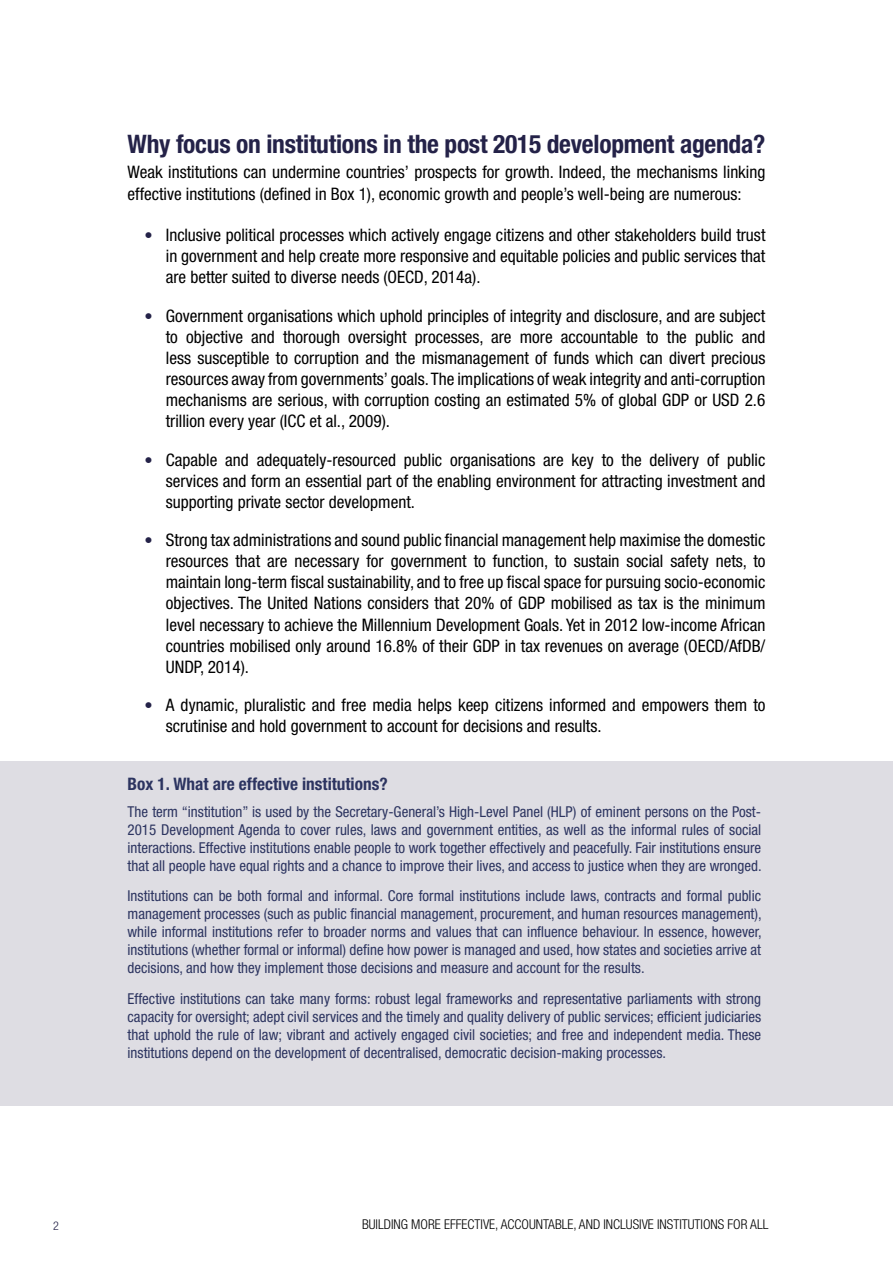
<style>
.page{position:relative;width:893px;height:1263px;background:#fff}
.page>*{position:absolute;margin:0;border:0;box-sizing:border-box;transform-origin:0 0}
.t1{font:700 condensed 25.5px "Helvetica Neue LT Std";letter-spacing:-.01em;color:#242248}
.t2{font:condensed 17.25px/21.1px "Helvetica Neue LT Std";color:#000;text-align:justify}
.t3{font:700 condensed 17.25px "Helvetica Neue LT Std";color:#2c3460}
.t4{font:condensed 15px/18px "Helvetica Neue LT Std";color:#2c3460;text-align:justify}
.t5{font:300 condensed 13.5px "Helvetica Neue LT Std";color:#000}
.t6{font:300 condensed 12px "Helvetica Neue LT Std";color:#242248}
.s1{font-size:16.5px;color:#242248}
</style>
<div class="page">
<div style="left:0;top:761px;width:893px;height:345px;background:#dedde3"></div>
<hr style="left:892px;top:142px;width:1px;height:303px;background:#dedde3">
<h1 class="t1" style="left:128px;top:128px;width:639px">Why focus on institutions in the post 2015 development agenda?</h1>
<p class="t2" style="left:128px;top:162px;width:639px">Weak institutions can undermine countries’ prospects for growth. Indeed, the mechanisms linking effective institutions (defined in Box 1), economic growth and people’s well-being are numerous:</p>
<p class="t2" style="left:166px;top:224px;width:601px;text-indent:-21px"><span class="s1">•</span> Inclusive political processes which actively engage citizens and other stakeholders build trust in government and help create more responsive and equitable policies and public services that are better suited to diverse needs (OECD, 2014a).</p>
<p class="t2" style="left:166px;top:305px;width:601px;text-indent:-21px"><span class="s1">•</span> Government organisations which uphold principles of integrity and disclosure, and are subject to objective and thorough oversight processes, are more accountable to the public and less susceptible to corruption and the mismanagement of funds which can divert precious resources away from governments’ goals. The implications of weak integrity and anti-corruption mechanisms are serious, with corruption costing an estimated 5% of global GDP or USD 2.6 trillion every year (ICC et al., 2009).</p>
<p class="t2" style="left:166px;top:449px;width:601px;text-indent:-21px"><span class="s1">•</span> Capable and adequately-resourced public organisations are key to the delivery of public services and form an essential part of the enabling environment for attracting investment and supporting private sector development.</p>
<p class="t2" style="left:166px;top:529px;width:601px;text-indent:-21px"><span class="s1">•</span> Strong tax administrations and sound public financial management help maximise the domestic resources that are necessary for government to function, to sustain social safety nets, to maintain long-term fiscal sustainability, and to free up fiscal space for pursuing socio-economic objectives. The United Nations considers that 20% of GDP mobilised as tax is the minimum level necessary to achieve the Millennium Development Goals. Yet in 2012 low-income African countries mobilised only around 16.8% of their GDP in tax revenues on average (OECD/AfDB/ UNDP, 2014).</p>
<p class="t2" style="left:166px;top:694px;width:601px;text-indent:-21px"><span class="s1">•</span> A dynamic, pluralistic and free media helps keep citizens informed and empowers them to scrutinise and hold government to account for decisions and results.</p>
<p class="t3" style="left:128px;top:774px;width:262px">Box 1. What are effective institutions?</p>
<p class="t4" style="left:128px;top:802px;width:636px">The term “institution” is used by the Secretary-General’s High-Level Panel (HLP) of eminent persons on the Post-2015 Development Agenda to cover rules, laws and government entities, as well as the informal rules of social interactions. Effective institutions enable people to work together effectively and peacefully. Fair institutions ensure that all people have equal rights and a chance to improve their lives, and access to justice when they are wronged.</p>
<p class="t4" style="left:128px;top:887px;width:636px">Institutions can be both formal and informal. Core formal institutions include laws, contracts and formal public management processes (such as public financial management, procurement, and human resources management), while informal institutions refer to broader norms and values that can influence behaviour. In essence, however, institutions (whether formal or informal) define how power is managed and used, how states and societies arrive at decisions, and how they implement those decisions and measure and account for the results.</p>
<p class="t4" style="left:128px;top:990px;width:635px">Effective institutions can take many forms: robust legal frameworks and representative parliaments with strong capacity for oversight; adept civil services and the timely and quality delivery of public services; efficient judiciaries that uphold the rule of law; vibrant and actively engaged civil societies; and free and independent media. These institutions depend on the development of decentralised, democratic decision-making processes.</p>
<p class="t6" style="left:53px;top:1219px;width:7px">2</p>
<p class="t5" style="left:362px;top:1217px;width:408px">BUILDING MORE EFFECTIVE, ACCOUNTABLE, AND INCLUSIVE INSTITUTIONS FOR ALL</p>
</div>
